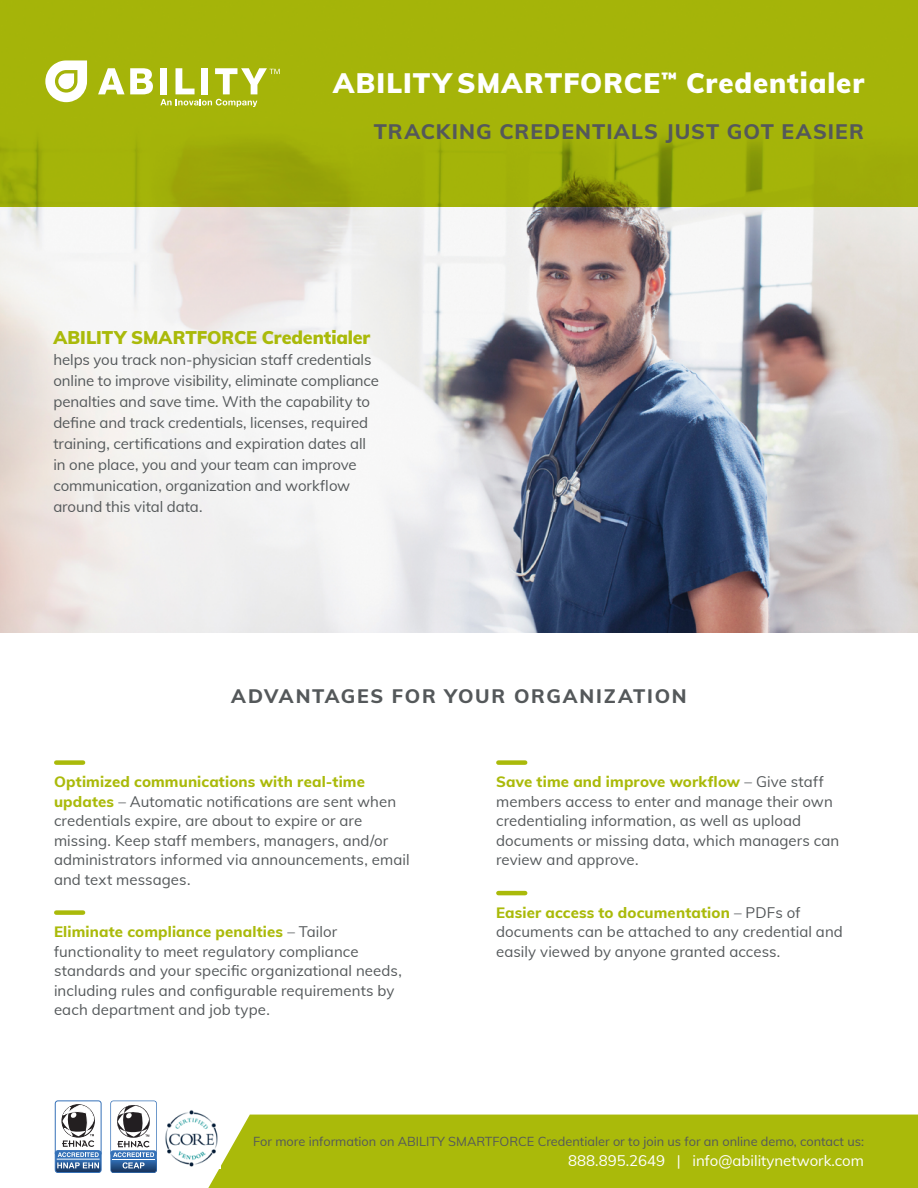
<style>
.page{position:relative;width:918px;height:1188px;background:#fff}
.page>*{position:absolute;margin:0;border:0;box-sizing:border-box;transform-origin:0 0}
.t1{font:900 27.6px "Muli";letter-spacing:.035em;color:#fff}
.t2{font:800 21px "Muli";letter-spacing:.05em;color:#54585a}
.t3{font:800 19.5px "Muli";letter-spacing:.085em;color:#54585a}
.t4{font:900 18px "Muli";letter-spacing:-.005em;color:#aaba0a}
.t5{font:15px/19.5px "Muli";letter-spacing:.005em;color:#54585a}
.t6{font:15px "Muli";color:#fff}
.t7{font:12.75px "Muli";color:#54585a}
.s1{font-weight:800;color:#aaba0a}
</style>
<div class="page">
<div style="left:208px;top:1115px;width:710px;height:73px;background:#aaba0a"></div>
<img style="left:0;top:207px;width:918px;height:426px">
<div style="left:0;top:0;width:918px;height:207px;background:#aaba0a"></div>
<div style="left:56px;top:760px;width:27px;height:5px;background:#aaba0a"></div>
<div style="left:56px;top:910px;width:27px;height:5px;background:#aaba0a"></div>
<div style="left:498px;top:760px;width:27px;height:5px;background:#aaba0a"></div>
<hr style="left:498px;top:891px;width:27px;height:4px;background:#aaba0a">
<svg style="left:98px;top:68px;width:55px;height:26px"></svg>
<svg style="left:45px;top:60px;width:42px;height:42px"></svg>
<svg style="left:160px;top:68px;width:120px;height:39px"></svg>
<div style="left:55px;top:1101px;width:46px;height:55px;border:1px solid #3571b8;border-radius:3px"></div>
<svg style="left:55px;top:1105px;width:46px;height:68px"></svg>
<svg style="left:110px;top:1101px;width:47px;height:72px"></svg>
<img style="left:165px;top:1110px;width:56px;height:58px">
<h1 class="t1" style="left:333px;top:63px;width:532px">ABILITY SMARTFORCE<sup>™</sup> Credentialer</h1>
<h2 class="t2" style="left:374px;top:116px;width:492px">TRACKING CREDENTIALS JUST GOT EASIER</h2>
<p class="t4" style="left:53px;top:324px;width:319px">ABILITY SMARTFORCE Credentialer</p>
<p class="t5" style="left:53px;top:348px;width:327px;line-height:21px">helps you track non-physician staff credentials online to improve visibility, eliminate compliance penalties and save time. With the capability to define and track credentials, licenses, required training, certifications and expiration dates all in one place, you and your team can improve communication, organization and workflow around this vital data.</p>
<h3 class="t3" style="left:231px;top:682px;width:457px">ADVANTAGES FOR YOUR ORGANIZATION</h3>
<p class="t5" style="left:54px;top:771px;width:357px"><span class="s1">Optimized communications with real-time updates</span> – Automatic notifications are sent when credentials expire, are about to expire or are missing. Keep staff members, managers, and/or administrators informed via announcements, email and text messages.</p>
<p class="t5" style="left:54px;top:921px;width:349px"><span class="s1">Eliminate compliance penalties</span> – Tailor functionality to meet regulatory compliance standards and your specific organizational needs, including rules and configurable requirements by each department and job type.</p>
<p class="t5" style="left:496px;top:771px;width:345px"><span class="s1">Save time and improve workflow</span> – Give staff members access to enter and manage their own credentialing information, as well as upload documents or missing data, which managers can review and approve.</p>
<p class="t5" style="left:496px;top:902px;width:348px"><span class="s1">Easier access to documentation</span> – PDFs of documents can be attached to any credential and easily viewed by anyone granted access.</p>
<p class="t7" style="left:253px;top:1132px;width:612px">For more information on ABILITY SMARTFORCE Credentialer or to join us for an online demo, contact us:</p>
<p class="t6" style="left:568px;top:1150px;width:297px">888.895.2649 | info@abilitynetwork.com</p>
</div>
